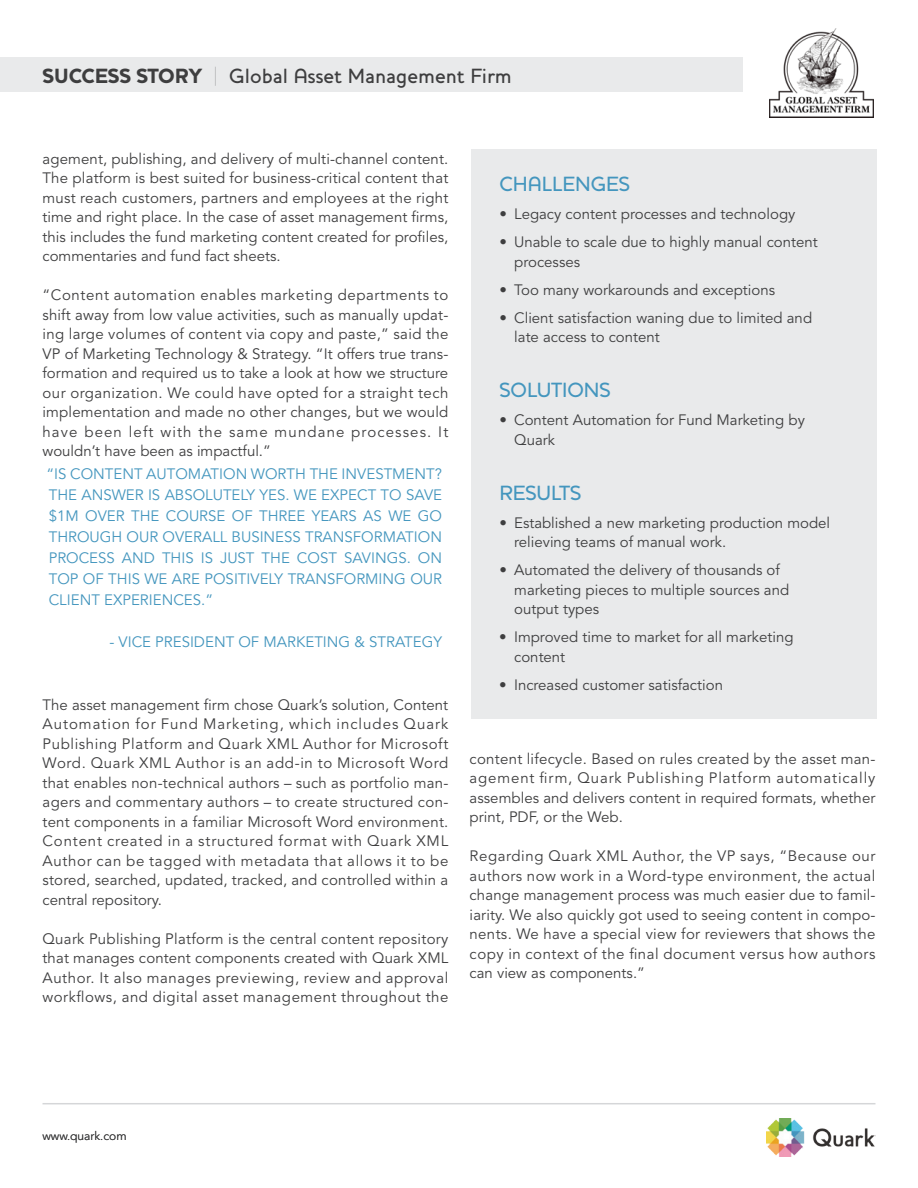
<style>
.page{position:relative;width:918px;height:1188px;background:#fff}
.page>*{position:absolute;margin:0;border:0;box-sizing:border-box;transform-origin:0 0}
.t1{font:500 21px "Houschka";color:#3e3e3f}
.t2{font:500 21px "Houschka";color:#4496be}
.t3{font:15px/19.5px "Avenir";color:#3e3e3f;text-align:justify}
.t4{font:15px/21px "Avenir";color:#4496be;text-align:justify}
.t5{font:300 12px "Avenir";color:#3e3e3f}
.s1{font-weight:900}
.s2{font-weight:100}
</style>
<div class="page">
<div style="left:0;top:58px;width:743px;height:34px;background:#e9eaeb"></div>
<img style="left:769px;top:29px;width:105px;height:89px">
<img style="left:767px;top:1119px;width:109px;height:38px">
<div style="left:471px;top:149px;width:406px;height:570px;background:#e9eaeb"></div>
<hr style="left:43px;top:1103px;width:832px;height:1px;background:#d5d6d8">
<h1 class="t1" style="left:43px;top:69px;width:471px"><span class="s1">SUCCESS STORY</span> <span class="s2">|</span> Global Asset Management Firm</h1>
<p class="t3" style="left:43px;top:151px;width:407px">agement, publishing, and delivery of multi-channel content.<br>The platform is best suited for business-critical content that must reach customers, partners and employees at the right time and right place. In the case of asset management firms, this includes the fund marketing content created for profiles, commentaries and fund fact sheets.</p>
<p class="t3" style="left:43px;top:287px;width:407px">“Content automation enables marketing departments to shift away from low value activities, such as manually updat&shy;ing large volumes of content via copy and paste,” said the VP of Marketing Technology &amp; Strategy. “It offers true trans&shy;formation and required us to take a look at how we structure our organization. We could have opted for a straight tech implementation and made no other changes, but we would have been left with the same mundane processes. It wouldn’t have been as impactful.”</p>
<p class="t4" style="left:46px;top:465px;width:397px">“IS CONTENT AUTOMATION WORTH THE INVESTMENT?<br>THE ANSWER IS ABSOLUTELY YES. WE EXPECT TO SAVE $1M OVER THE COURSE OF THREE YEARS AS WE GO THROUGH OUR OVERALL BUSINESS TRANSFORMATION PROCESS AND THIS IS JUST THE COST SAVINGS. ON TOP OF THIS WE ARE POSITIVELY TRANSFORMING OUR CLIENT EXPERIENCES.”</p>
<p class="t4" style="left:109px;top:633px;width:334px">- VICE PRESIDENT OF MARKETING &amp; STRATEGY</p>
<p class="t3" style="left:43px;top:697px;width:407px">The asset management firm chose Quark’s solution, Content Automation for Fund Marketing, which includes Quark Publishing Platform and Quark XML Author for Microsoft Word. Quark XML Author is an add-in to Microsoft Word that enables non-technical authors – such as portfolio man&shy;agers and commentary authors – to create structured con&shy;tent components in a familiar Microsoft Word environment.<br>Content created in a structured format with Quark XML Author can be tagged with metadata that allows it to be stored, searched, updated, tracked, and controlled within a central repository.</p>
<p class="t3" style="left:43px;top:931px;width:407px">Quark Publishing Platform is the central content repository that manages content components created with Quark XML Author. It also manages previewing, review and approval workflows, and digital asset management throughout the</p>
<h1 class="t2" style="left:499px;top:177px;width:132px">CHALLENGES</h1>
<p class="t3" style="left:499px;top:206px;width:297px">• Legacy content processes and technology</p>
<p class="t3" style="left:514px;top:234px;width:305px;text-indent:-15px">• Unable to scale due to highly manual content processes</p>
<p class="t3" style="left:499px;top:281px;width:277px">• Too many workarounds and exceptions</p>
<p class="t3" style="left:514px;top:309px;width:299px;text-indent:-15px">• Client satisfaction waning due to limited and late access to content</p>
<h1 class="t2" style="left:499px;top:383px;width:113px">SOLUTIONS</h1>
<p class="t3" style="left:514px;top:412px;width:292px;text-indent:-15px">• Content Automation for Fund Marketing by<br>Quark</p>
<h1 class="t2" style="left:499px;top:485px;width:83px">RESULTS</h1>
<p class="t3" style="left:514px;top:514px;width:317px;text-indent:-15px">• Established a new marketing production model relieving teams of manual work.</p>
<p class="t3" style="left:514px;top:562px;width:276px;text-align:left;text-indent:-15px">• Automated the delivery of thousands of marketing pieces to multiple sources and output types</p>
<p class="t3" style="left:514px;top:629px;width:281px;text-indent:-15px">• Improved time to market for all marketing content</p>
<p class="t3" style="left:499px;top:676px;width:225px">• Increased customer satisfaction</p>
<p class="t3" style="left:470px;top:750px;width:407px">content lifecycle. Based on rules created by the asset man&shy;agement firm, Quark Publishing Platform automatically assembles and delivers content in required formats, whether print, PDF, or the Web.</p>
<p class="t3" style="left:470px;top:848px;width:407px">Regarding Quark XML Author, the VP says, “Because our authors now work in a Word-type environment, the actual change management process was much easier due to famil&shy;iarity. We also quickly got used to seeing content in compo&shy;nents. We have a special view for reviewers that shows the copy in context of the final document versus how authors can view as components.”</p>
<p class="t5" style="left:43px;top:1131px;width:86px">www.quark.com</p>
</div>
